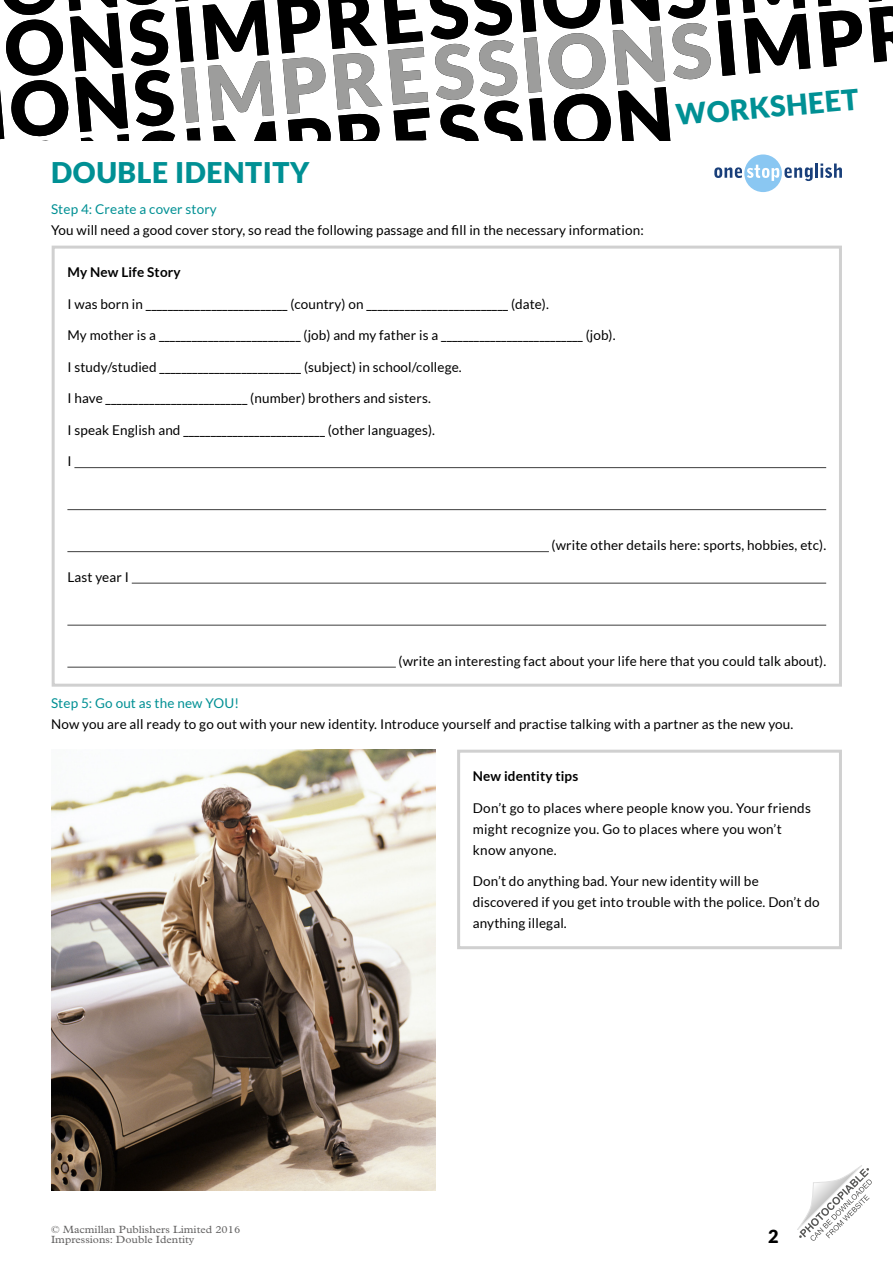
<style>
.page{position:relative;width:893px;height:1263px;background:#fff}
.page>*{position:absolute;margin:0;border:0;box-sizing:border-box;transform-origin:0 0}
.t1{font:900 28.5px "Lato";letter-spacing:.02em;color:#009094}
.t2{font:900 18px "Lato";color:#000}
.t3{font:13.5px/21px "Lato";letter-spacing:.01em;color:#000}
.t4{font:13.5px "Lato";letter-spacing:.01em;color:#009094}
.t5{font:700 13.5px "Lato";letter-spacing:.01em;color:#000}
.t6{font:10.5px/10.5px "Plantin Std";color:#646363;scale:1.08 1}
</style>
<div class="page">
<svg style="left:797px;top:1165px;width:75px;height:76px"></svg>
<svg style="left:0;top:0;width:893px;height:192px"></svg>
<hr style="left:74px;top:467px;width:752px;height:1px;background:#3e3e3e">
<hr style="left:67px;top:509px;width:759px;height:1px;background:#3e3e3e">
<hr style="left:67px;top:551px;width:482px;height:1px;background:#3e3e3e">
<hr style="left:132px;top:583px;width:694px;height:1px;background:#3e3e3e">
<hr style="left:67px;top:625px;width:759px;height:1px;background:#3e3e3e">
<hr style="left:67px;top:667px;width:329px;height:1px;background:#3e3e3e">
<div style="left:52px;top:246px;width:790px;height:441px;border:3px solid #d0d0d0"></div>
<div style="left:457px;top:750px;width:385px;height:199px;border:3px solid #d0d0d0"></div>
<img style="left:52px;top:750px;width:384px;height:441px">
<h1 class="t1" style="left:51px;top:155px;width:260px">DOUBLE IDENTITY</h1>
<p class="t4" style="left:51px;top:202px;width:167px">Step 4: Create a cover story</p>
<p class="t3" style="left:51px;top:220px;width:594px">You will need a good cover story, so read the following passage and fill in the necessary information:</p>
<p class="t5" style="left:67px;top:264px;width:115px">My New Life Story</p>
<p class="t3" style="left:67px;top:293px;width:483px">I was born in __________________________ (country) on __________________________ (date).</p>
<p class="t3" style="left:67px;top:325px;width:550px">My mother is a __________________________ (job) and my father is a __________________________ (job).</p>
<p class="t3" style="left:67px;top:356px;width:396px">I study/studied __________________________ (subject) in school/college.</p>
<p class="t3" style="left:67px;top:388px;width:365px">I have __________________________ (number) brothers and sisters.</p>
<p class="t3" style="left:67px;top:419px;width:369px">I speak English and __________________________ (other languages).</p>
<p class="t3" style="left:67px;top:451px;width:6px">I</p>
<h1 class="t1" style="left:674px;top:98px;width:185px;rotate:-5deg">WORKSHEET</h1>
<p class="t3" style="left:67px;top:566px;width:63px">Last year I</p>
<p class="t3" style="left:552px;top:535px;width:276px">(write other details here: sports, hobbies, etc).</p>
<p class="t3" style="left:399px;top:650px;width:429px">(write an interesting fact about your life here that you could talk about).</p>
<p class="t4" style="left:51px;top:695px;width:190px">Step 5: Go out as the new YOU!</p>
<p class="t3" style="left:51px;top:713px;width:744px">Now you are all ready to go out with your new identity. Introduce yourself and practise talking with a partner as the new you.</p>
<p class="t5" style="left:473px;top:768px;width:107px">New identity tips</p>
<p class="t3" style="left:473px;top:797px;width:340px">Don’t go to places where people know you. Your friends might recognize you. Go to places where you won’t know anyone.</p>
<p class="t3" style="left:473px;top:871px;width:348px">Don’t do anything bad. Your new identity will be discovered if you get into trouble with the police. Don’t do anything illegal.</p>
<p class="t6" style="left:51px;top:1224px;width:177px">© Macmillan Publishers Limited 2016<br>Impressions: Double Identity</p>
<h2 class="t2" style="left:768px;top:1226px;width:12px">2</h2>
</div>
